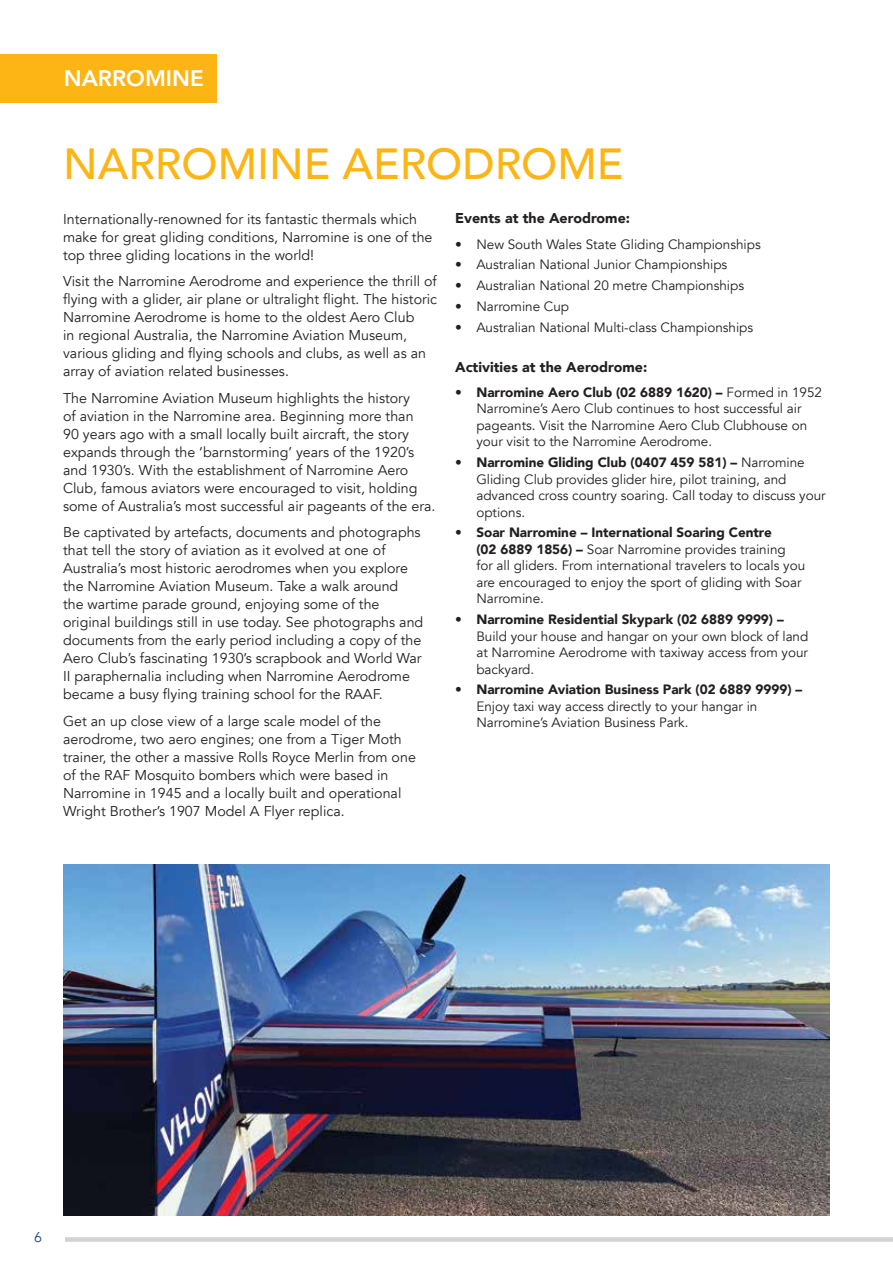
<style>
.page{position:relative;width:893px;height:1263px;background:#fff}
.page>*{position:absolute;margin:0;border:0;box-sizing:border-box;transform-origin:0 0}
.t1{font:500 43.5px "Avenir";color:#fcb515}
.t2{font:800 22.5px "Avenir";color:#fff}
.t3{font:14.25px/18px "Avenir";color:#231f20}
.t4{font:900 14.25px "Avenir";color:#231f20}
.t5{font:14.25px "Avenir";color:#1e4488}
.t6{font:13.5px/16.5px "Avenir";color:#231f20}
.t7{font:900 13.5px "Avenir";color:#231f20}
.s1{font-weight:900}
</style>
<div class="page">
<div style="left:65px;top:1237px;width:828px;height:5px;background:#d1d3d4"></div>
<img style="left:64px;top:864px;width:765px;height:351px">
<div style="left:0;top:54px;width:216px;height:48px;background:#fcb515"></div>
<h2 class="t2" style="left:64px;top:60px;width:141px">NARROMINE</h2>
<h1 class="t1" style="left:63px;top:126px;width:562px">NARROMINE AERODROME</h1>
<p class="t3" style="left:63px;top:210px;width:371px">Internationally-renowned for its fantastic thermals which make for great gliding conditions, Narromine is one of the top three gliding locations in the world!</p>
<p class="t3" style="left:63px;top:272px;width:376px">Visit the Narromine Aerodrome and experience the thrill of flying with a glider, air plane or ultralight flight. The historic Narromine Aerodrome is home to the oldest Aero Club<br>in regional Australia, the Narromine Aviation Museum, various gliding and flying schools and clubs, as well as an array of aviation related businesses.</p>
<p class="t3" style="left:63px;top:389px;width:374px">The Narromine Aviation Museum highlights the history<br>of aviation in the Narromine area. Beginning more than<br>90 years ago with a small locally built aircraft, the story expands through the ‘barnstorming’ years of the 1920’s and 1930’s. With the establishment of Narromine Aero Club, famous aviators were encouraged to visit, holding some of Australia’s most successful air pageants of the era.</p>
<p class="t3" style="left:63px;top:523px;width:362px">Be captivated by artefacts, documents and photographs that tell the story of aviation as it evolved at one of Australia’s most historic aerodromes when you explore the Narromine Aviation Museum. Take a walk around<br>the wartime parade ground, enjoying some of the original buildings still in use today. See photographs and documents from the early period including a copy of the Aero Club’s fascinating 1930’s scrapbook and World War II paraphernalia including when Narromine Aerodrome became a busy flying training school for the RAAF.</p>
<p class="t3" style="left:63px;top:712px;width:354px">Get an up close view of a large scale model of the aerodrome, two aero engines; one from a Tiger Moth trainer, the other a massive Rolls Royce Merlin from one of the RAF Mosquito bombers which were based in Narromine in 1945 and a locally built and operational Wright Brother’s 1907 Model A Flyer replica.</p>
<p class="t4" style="left:455px;top:206px;width:176px">Events at the Aerodrome:</p>
<p class="t6" style="left:455px;top:236px;width:307px">• New South Wales State Gliding Championships</p>
<p class="t6" style="left:455px;top:257px;width:274px">• Australian National Junior Championships</p>
<p class="t6" style="left:455px;top:277px;width:290px">• Australian National 20 metre Championships</p>
<p class="t6" style="left:455px;top:298px;width:115px">• Narromine Cup</p>
<p class="t6" style="left:455px;top:319px;width:300px">• Australian National Multi-class Championships</p>
<p class="t4" style="left:455px;top:355px;width:194px">Activities at the Aerodrome:</p>
<p class="t6" style="left:476px;top:384px;width:347px;text-indent:-21px"><span class="s1">• Narromine Aero Club (02 6889 1620) –</span> Formed in 1952<br>Narromine’s Aero Club continues to host successful air pageants. Visit the Narromine Aero Club Clubhouse on your visit to the Narromine Aerodrome.</p>
<p class="t6" style="left:476px;top:454px;width:351px;text-indent:-21px"><span class="s1">• Narromine Gliding Club (0407 459 581) –</span> Narromine Gliding Club provides glider hire, pilot training, and advanced cross country soaring. Call today to discuss your options.</p>
<p class="t6" style="left:476px;top:525px;width:330px;text-indent:-21px"><span class="s1">• Soar Narromine – International Soaring Centre<br>(02 6889 1856) –</span> Soar Narromine provides training for all gliders. From international travelers to locals you are encouraged to enjoy the sport of gliding with Soar Narromine.</p>
<p class="t7" style="left:455px;top:608px;width:330px">• Narromine Residential Skypark (02 6889 9999) –</p>
<p class="t6" style="left:476px;top:628px;width:333px;text-align:justify">Build your house and hangar on your own block of land at Narromine Aerodrome with taxiway access from your backyard.</p>
<p class="t7" style="left:455px;top:678px;width:349px">• Narromine Aviation Business Park (02 6889 9999) –</p>
<p class="t6" style="left:476px;top:698px;width:283px">Enjoy taxi way access directly to your hangar in<br>Narromine’s Aviation Business Park.</p>
<p class="t5" style="left:34px;top:1228px;width:9px">6</p>
</div>
